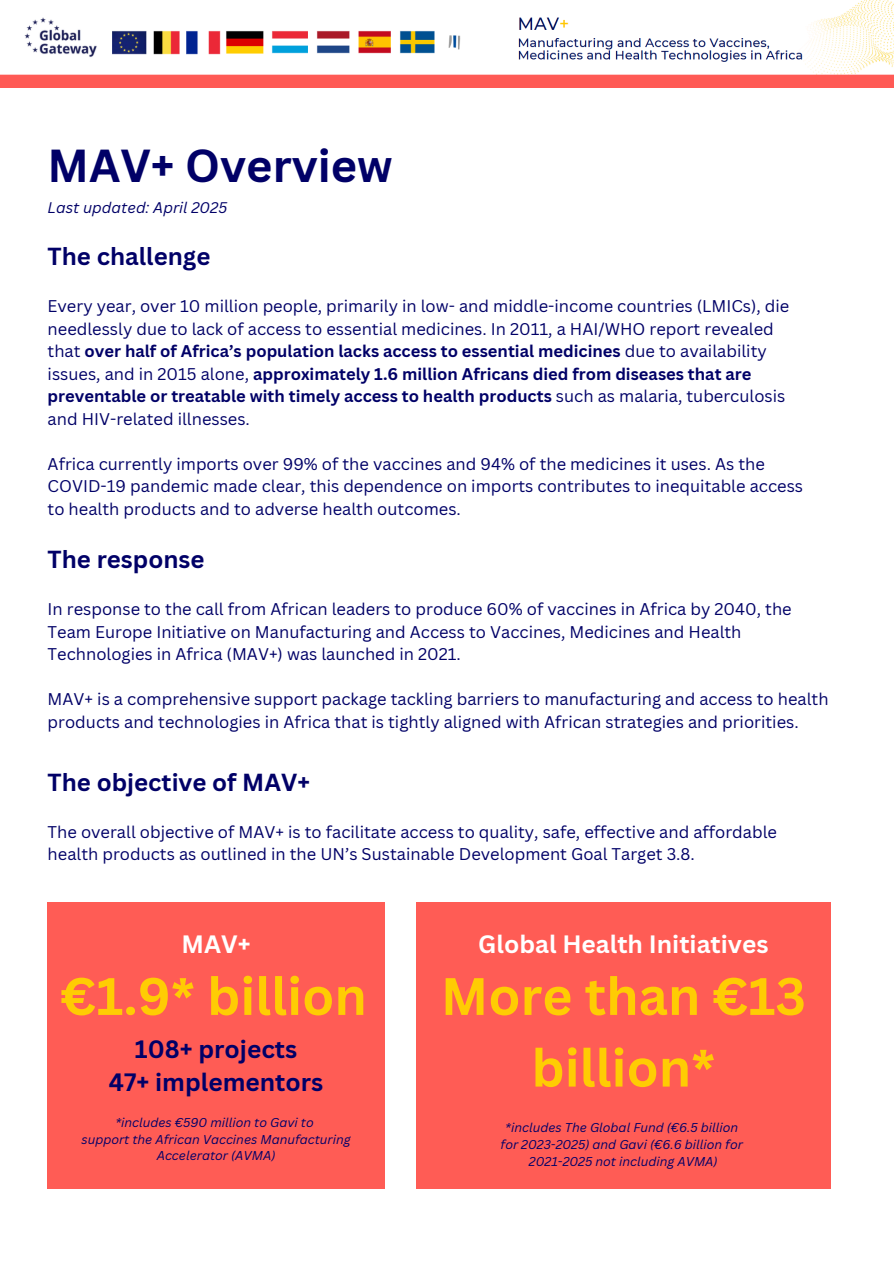
<style>
.page{position:relative;width:894px;height:1264px;background:#fff}
.page>*{position:absolute;margin:0;border:0;box-sizing:border-box;transform-origin:0 0}
.t1{font:700 51.45px/71.6px "Canva Sans";color:#ffcc03;text-align:center}
.t2{font:700 45px "Canva Sans";color:#010067}
.t3{font:700 24.45px "Canva Sans";color:#fff}
.t4{font:700 24.45px/33.2px "Canva Sans";color:#010067;text-align:center}
.t5{font:700 24px "Canva Sans";color:#010067}
.t6{font:16.5px/22.5px "Canva Sans";color:#010067}
.t7{font:italic 15px "Canva Sans";color:#010067}
.t8{font:italic 12.45px/16.6px "Canva Sans";color:#010067;text-align:center}
.s1{font-weight:700}
</style>
<div class="page">
<div style="left:48px;top:902px;width:336px;height:286px;background:#ff5c55"></div>
<div style="left:416px;top:902px;width:414px;height:286px;background:#ff5c55"></div>
<img style="left:0;top:0;width:893px;height:88px">
<h1 class="t2" style="left:48px;top:134px;width:346px">MAV+ Overview</h1>
<h1 class="t7" style="left:48px;top:197px;width:181px">Last updated: April 2025</h1>
<p class="t5" style="left:48px;top:239px;width:164px">The challenge</p>
<h2 class="t6" style="left:48px;top:294px;width:743px">Every year, over 10 million people, primarily in low- and middle-income countries (LMICs), die needlessly due to lack of access to essential medicines. In 2011, a HAI/WHO report revealed that <span class="s1">over half of Africa’s population lacks access to essential medicines</span> due to availability issues, and in 2015 alone, <span class="s1">approximately 1.6 million Africans died from diseases that are preventable or treatable with timely access to health products</span> such as malaria, tuberculosis and HIV-related illnesses.</h2>
<h1 class="t6" style="left:48px;top:452px;width:756px">Africa currently imports over 99% of the vaccines and 94% of the medicines it uses. As the<br>COVID-19 pandemic made clear, this dependence on imports contributes to inequitable access to health products and to adverse health outcomes.</h1>
<h2 class="t5" style="left:48px;top:542px;width:158px">The response</h2>
<h2 class="t6" style="left:48px;top:597px;width:745px">In response to the call from African leaders to produce 60% of vaccines in Africa by 2040, the<br>Team Europe Initiative on Manufacturing and Access to Vaccines, Medicines and Health<br>Technologies in Africa (MAV+) was launched in 2021.</h2>
<h1 class="t6" style="left:48px;top:687px;width:782px">MAV+ is a comprehensive support package tackling barriers to manufacturing and access to health products and technologies in Africa that is tightly aligned with African strategies and priorities.</h1>
<h2 class="t5" style="left:48px;top:765px;width:264px">The objective of MAV+</h2>
<h2 class="t6" style="left:48px;top:820px;width:730px">The overall objective of MAV+ is to facilitate access to quality, safe, effective and affordable health products as outlined in the UN’s Sustainable Development Goal Target 3.8.</h2>
<h2 class="t3" style="left:181px;top:926px;width:70px">MAV+</h2>
<h2 class="t1" style="left:60px;top:959px;width:308px">€1.9* billion</h2>
<h2 class="t4" style="left:109px;top:1031px;width:216px">108+ projects<br>47+ implementors</h2>
<h1 class="t8" style="left:115px;top:1113px;width:200px">*includes €590 million to Gavi to</h1>
<p class="t8" style="left:81px;top:1130px;width:270px">support the African Vaccines Manufacturing<br>Accelerator (AVMA)</p>
<p class="t3" style="left:478px;top:926px;width:292px">Global Health Initiatives</p>
<p class="t1" style="left:440px;top:959px;width:366px">More than €13 billion*</p>
<h1 class="t8" style="left:505px;top:1119px;width:234px">*includes The Global Fund (€6.5 billion</h1>
<p class="t8" style="left:500px;top:1135px;width:244px">for 2023-2025) and Gavi (€6.6 billion for</p>
<p class="t8" style="left:529px;top:1152px;width:190px">2021-2025 not including AVMA)</p>
</div>
